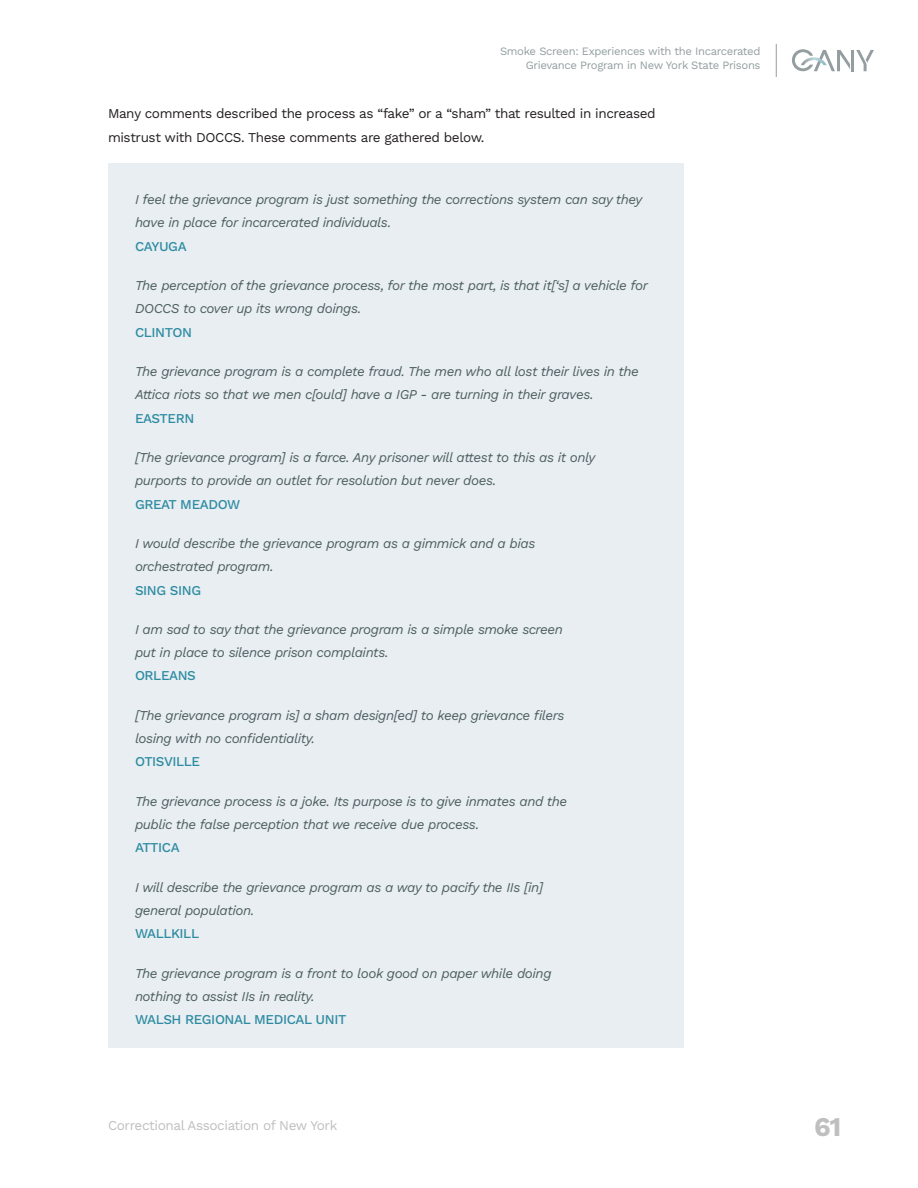
<style>
.page{position:relative;width:918px;height:1188px;background:#fff}
.page>*{position:absolute;margin:0;border:0;box-sizing:border-box;transform-origin:0 0}
.t1{font:700 27px "Work Sans";color:#bfbfbf}
.t2{font:italic 13.5px/23.2px "Work Sans";letter-spacing:-.03em;color:#4d5e61}
.t3{font:13.5px/23.2px "Work Sans";letter-spacing:-.03em;color:#231f20}
.t4{font:13.5px "Work Sans";letter-spacing:-.03em;color:#bfbfbf}
.t5{font:11.25px/13.8px "Work Sans";letter-spacing:-.03em;color:#4c5f61;text-align:right}
.s1{font-weight:500;font-style:normal;color:#2d8ba2}
</style>
<div class="page">
<hr style="left:851px;top:50px;width:3px;height:21px;background:#4d5e61">
<svg style="left:856px;top:50px;width:18px;height:21px"></svg>
<svg style="left:792px;top:49px;width:58px;height:22px"></svg>
<hr style="left:776px;top:44px;width:1px;height:33px;background:#4c5f61">
<div style="left:108px;top:163px;width:576px;height:884px;background:#e8eef1"></div>
<p class="t5" style="left:500px;top:45px;width:262px">Smoke Screen: Experiences with the Incarcerated<br>Grievance Program in New York State Prisons</p>
<p class="t3" style="left:108px;top:103px;width:549px">Many comments described the process as “fake” or a “sham” that resulted in increased mistrust with DOCCS. These comments are gathered below.</p>
<p class="t2" style="left:135px;top:187px;width:509px">I feel the grievance program is just something the corrections system can say they have in place for incarcerated individuals.<br><span class="s1">CAYUGA</span></p>
<p class="t2" style="left:135px;top:273px;width:515px">The perception of the grievance process, for the most part, is that it[‘s] a vehicle for<br>DOCCS to cover up its wrong doings.<br><span class="s1">CLINTON</span></p>
<p class="t2" style="left:135px;top:359px;width:505px">The grievance program is a complete fraud. The men who all lost their lives in the<br>Attica riots so that we men c[ould] have a IGP - are turning in their graves.<br><span class="s1">EASTERN</span></p>
<p class="t2" style="left:135px;top:445px;width:462px">[The grievance program] is a farce. Any prisoner will attest to this as it only purports to provide an outlet for resolution but never does.<br><span class="s1">GREAT MEADOW</span></p>
<p class="t2" style="left:135px;top:531px;width:402px">I would describe the grievance program as a gimmick and a bias orchestrated program.<br><span class="s1">SING SING</span></p>
<p class="t2" style="left:135px;top:617px;width:429px">I am sad to say that the grievance program is a simple smoke screen put in place to silence prison complaints.<br><span class="s1">ORLEANS</span></p>
<p class="t2" style="left:135px;top:703px;width:431px">[The grievance program is] a sham design[ed] to keep grievance filers losing with no confidentiality.<br><span class="s1">OTISVILLE</span></p>
<p class="t2" style="left:135px;top:789px;width:434px">The grievance process is a joke. Its purpose is to give inmates and the public the false perception that we receive due process.<br><span class="s1">ATTICA</span></p>
<p class="t2" style="left:135px;top:875px;width:410px">I will describe the grievance program as a way to pacify the IIs [in] general population.<br><span class="s1">WALLKILL</span></p>
<p class="t2" style="left:135px;top:961px;width:418px">The grievance program is a front to look good on paper while doing nothing to assist IIs in reality.<br><span class="s1">WALSH REGIONAL MEDICAL UNIT</span></p>
<p class="t4" style="left:108px;top:1117px;width:231px">Correctional Association of New York</p>
<h1 class="t1" style="left:814px;top:1111px;width:29px">61</h1>
</div>
